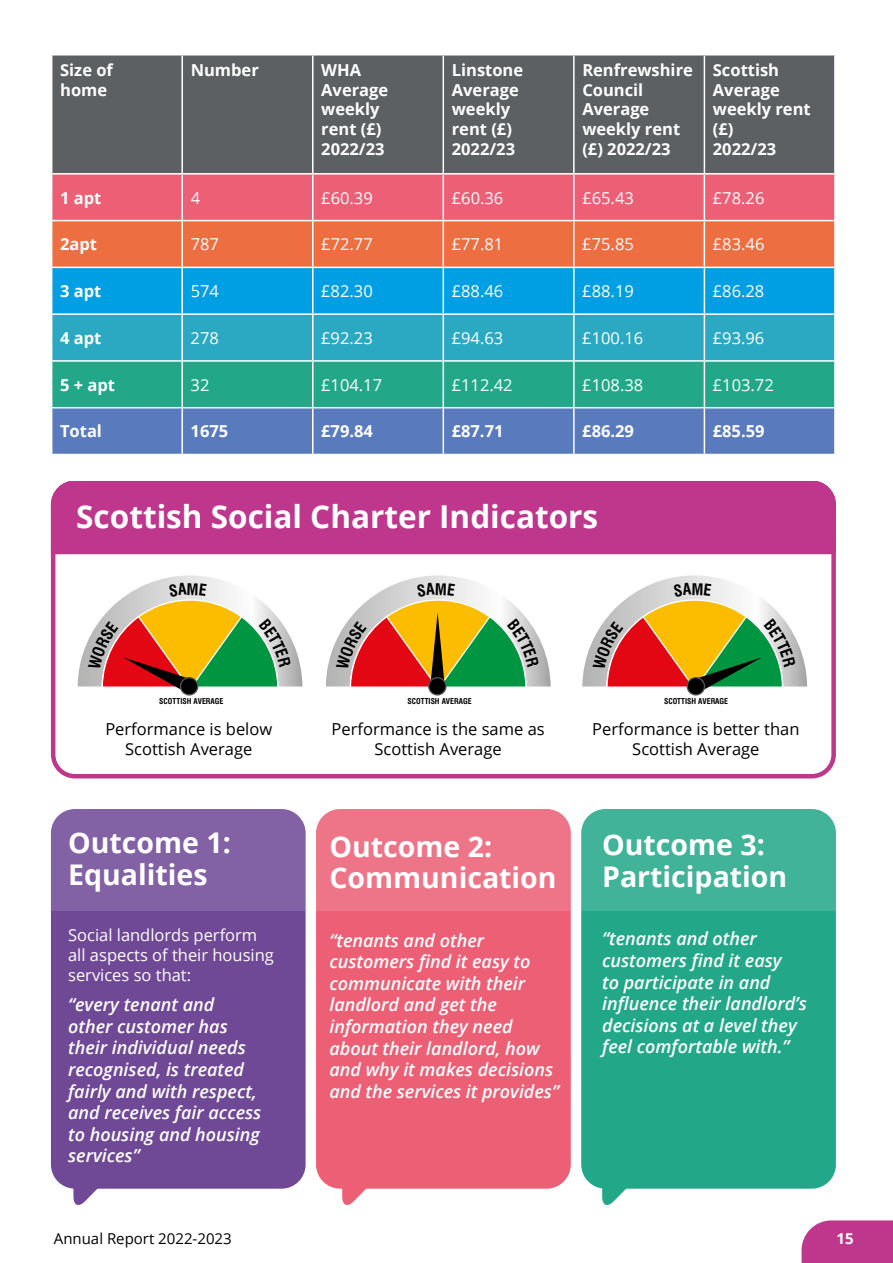
<style>
.page{position:relative;width:893px;height:1263px;background:#fff}
.page>*{position:absolute;margin:0;border:0;box-sizing:border-box;transform-origin:0 0}
.t1{font:700 31.5px "Open Sans";color:#fff}
.t2{font:700 28.5px/31.5px "Open Sans";color:#fff}
.t3{font:italic 600 18px/21.6px "Open Sans";color:#fff}
.t4{font:700 16.5px/19.8px "Open Sans";color:#fff}
.t5{font:16.5px/19.8px "Open Sans";color:#fff}
.t6{font:16.5px/19.8px "Open Sans";color:#000;text-align:center}
.t7{font:15px "Open Sans";color:#000}
.t8{font:700 15px "Open Sans";color:#fff}
.t9{font:700 condensed 7.95px "Swiss 721 BT";color:#000}
</style>
<div class="page">
<svg style="left:801px;top:1220px;width:92px;height:43px;background:#c24493"></svg>
<div style="left:51px;top:480px;width:785px;height:298px;border:4px solid #be378c;border-radius:22px"></div>
<div style="left:51px;top:809px;width:255px;height:380px;background:#6f4896;border-radius:24px"></div>
<div style="left:51px;top:809px;width:255px;height:101px;background:#8261a4"></div>
<div style="left:316px;top:809px;width:255px;height:380px;background:#ec5f74;border-radius:24px"></div>
<div style="left:316px;top:809px;width:255px;height:101px;background:#ee7487"></div>
<div style="left:581px;top:809px;width:255px;height:380px;background:#22a889;border-radius:24px"></div>
<div style="left:581px;top:809px;width:255px;height:101px;background:#40b399"></div>
<div style="left:51px;top:480px;width:785px;height:74px;background:#be378c"></div>
<svg style="left:73px;top:1188px;width:35px;height:17px"></svg>
<svg style="left:342px;top:1188px;width:34px;height:17px"></svg>
<svg style="left:602px;top:1188px;width:34px;height:17px"></svg>
<div style="left:52px;top:56px;width:782px;height:117px;background:#5c6062"></div>
<svg style="left:52px;top:175px;width:782px;height:279px;background:#6b8a9b"></svg>
<hr style="left:181px;top:56px;width:2px;height:117px;background:#fff">
<hr style="left:312px;top:56px;width:1px;height:117px;background:#fff">
<hr style="left:443px;top:56px;width:1px;height:117px;background:#fff">
<hr style="left:573px;top:56px;width:2px;height:117px;background:#fff">
<hr style="left:704px;top:56px;width:1px;height:117px;background:#fff">
<hr style="left:181px;top:175px;width:2px;height:45px;background:#fff">
<hr style="left:312px;top:175px;width:1px;height:45px;background:#fff">
<hr style="left:443px;top:175px;width:1px;height:45px;background:#fff">
<hr style="left:573px;top:175px;width:2px;height:45px;background:#fff">
<hr style="left:704px;top:175px;width:1px;height:45px;background:#fff">
<hr style="left:51px;top:220px;width:131px;height:1px;background:#fff">
<hr style="left:182px;top:220px;width:131px;height:1px;background:#fff">
<hr style="left:181px;top:221px;width:2px;height:46px;background:#fff">
<hr style="left:313px;top:220px;width:130px;height:1px;background:#fff">
<hr style="left:312px;top:221px;width:1px;height:46px;background:#fff">
<hr style="left:443px;top:220px;width:131px;height:1px;background:#fff">
<hr style="left:443px;top:221px;width:1px;height:46px;background:#fff">
<hr style="left:574px;top:220px;width:130px;height:1px;background:#fff">
<hr style="left:573px;top:221px;width:2px;height:46px;background:#fff">
<hr style="left:704px;top:220px;width:132px;height:1px;background:#fff">
<hr style="left:704px;top:221px;width:1px;height:46px;background:#fff">
<hr style="left:51px;top:267px;width:131px;height:1px;background:#fff">
<hr style="left:182px;top:267px;width:131px;height:1px;background:#fff">
<hr style="left:181px;top:268px;width:2px;height:45px;background:#fff">
<hr style="left:313px;top:267px;width:130px;height:1px;background:#fff">
<hr style="left:312px;top:268px;width:1px;height:45px;background:#fff">
<hr style="left:443px;top:267px;width:131px;height:1px;background:#fff">
<hr style="left:443px;top:268px;width:1px;height:45px;background:#fff">
<hr style="left:574px;top:267px;width:130px;height:1px;background:#fff">
<hr style="left:573px;top:268px;width:2px;height:45px;background:#fff">
<hr style="left:704px;top:267px;width:132px;height:1px;background:#fff">
<hr style="left:704px;top:268px;width:1px;height:45px;background:#fff">
<hr style="left:51px;top:313px;width:131px;height:2px;background:#fff">
<hr style="left:182px;top:313px;width:131px;height:2px;background:#fff">
<hr style="left:181px;top:315px;width:2px;height:45px;background:#fff">
<hr style="left:313px;top:313px;width:130px;height:2px;background:#fff">
<hr style="left:312px;top:315px;width:1px;height:45px;background:#fff">
<hr style="left:443px;top:313px;width:131px;height:2px;background:#fff">
<hr style="left:443px;top:315px;width:1px;height:45px;background:#fff">
<hr style="left:574px;top:313px;width:130px;height:2px;background:#fff">
<hr style="left:573px;top:315px;width:2px;height:45px;background:#fff">
<hr style="left:704px;top:313px;width:132px;height:2px;background:#fff">
<hr style="left:704px;top:315px;width:1px;height:45px;background:#fff">
<hr style="left:51px;top:360px;width:131px;height:2px;background:#fff">
<hr style="left:182px;top:360px;width:131px;height:2px;background:#fff">
<hr style="left:181px;top:362px;width:2px;height:45px;background:#fff">
<hr style="left:313px;top:360px;width:130px;height:2px;background:#fff">
<hr style="left:312px;top:362px;width:1px;height:45px;background:#fff">
<hr style="left:443px;top:360px;width:131px;height:2px;background:#fff">
<hr style="left:443px;top:362px;width:1px;height:45px;background:#fff">
<hr style="left:574px;top:360px;width:130px;height:2px;background:#fff">
<hr style="left:573px;top:362px;width:2px;height:45px;background:#fff">
<hr style="left:704px;top:360px;width:132px;height:2px;background:#fff">
<hr style="left:704px;top:362px;width:1px;height:45px;background:#fff">
<hr style="left:51px;top:407px;width:131px;height:1px;background:#fff">
<hr style="left:182px;top:407px;width:131px;height:1px;background:#fff">
<hr style="left:181px;top:408px;width:2px;height:46px;background:#fff">
<hr style="left:313px;top:407px;width:130px;height:1px;background:#fff">
<hr style="left:312px;top:408px;width:1px;height:46px;background:#fff">
<hr style="left:443px;top:407px;width:131px;height:1px;background:#fff">
<hr style="left:443px;top:408px;width:1px;height:46px;background:#fff">
<hr style="left:574px;top:407px;width:130px;height:1px;background:#fff">
<hr style="left:573px;top:408px;width:2px;height:46px;background:#fff">
<hr style="left:704px;top:407px;width:132px;height:1px;background:#fff">
<hr style="left:704px;top:408px;width:1px;height:46px;background:#fff">
<svg style="left:77px;top:575px;width:226px;height:120px"></svg>
<svg style="left:326px;top:575px;width:225px;height:120px"></svg>
<svg style="left:582px;top:575px;width:225px;height:120px"></svg>
<p class="t4" style="left:60px;top:60px;width:54px">Size of home</p>
<p class="t4" style="left:191px;top:60px;width:70px">Number</p>
<p class="t4" style="left:321px;top:60px;width:69px">WHA<br>Average weekly rent (£)<br>2022/23</p>
<p class="t4" style="left:452px;top:60px;width:73px">Linstone<br>Average weekly rent (£)<br>2022/23</p>
<p class="t4" style="left:582px;top:60px;width:112px">Renfrewshire<br>Council<br>Average weekly rent (£) 2022/23</p>
<p class="t4" style="left:713px;top:60px;width:99px">Scottish<br>Average weekly rent (£)<br>2022/23</p>
<p class="t4" style="left:60px;top:187px;width:43px">1 apt</p>
<p class="t5" style="left:191px;top:187px;width:11px">4</p>
<p class="t5" style="left:321px;top:187px;width:53px">£60.39</p>
<p class="t5" style="left:452px;top:187px;width:53px">£60.36</p>
<p class="t5" style="left:582px;top:187px;width:53px">£65.43</p>
<p class="t5" style="left:713px;top:187px;width:53px">£78.26</p>
<p class="t4" style="left:60px;top:234px;width:38px">2apt</p>
<p class="t5" style="left:191px;top:234px;width:30px">787</p>
<p class="t5" style="left:321px;top:234px;width:53px">£72.77</p>
<p class="t5" style="left:452px;top:234px;width:53px">£77.81</p>
<p class="t5" style="left:582px;top:234px;width:53px">£75.85</p>
<p class="t5" style="left:713px;top:234px;width:53px">£83.46</p>
<p class="t4" style="left:60px;top:281px;width:43px">3 apt</p>
<p class="t5" style="left:191px;top:281px;width:30px">574</p>
<p class="t5" style="left:321px;top:281px;width:53px">£82.30</p>
<p class="t5" style="left:452px;top:281px;width:53px">£88.46</p>
<p class="t5" style="left:582px;top:281px;width:53px">£88.19</p>
<p class="t5" style="left:713px;top:281px;width:53px">£86.28</p>
<p class="t4" style="left:60px;top:328px;width:43px">4 apt</p>
<p class="t5" style="left:191px;top:328px;width:30px">278</p>
<p class="t5" style="left:321px;top:328px;width:53px">£92.23</p>
<p class="t5" style="left:452px;top:328px;width:53px">£94.63</p>
<p class="t5" style="left:582px;top:328px;width:63px">£100.16</p>
<p class="t5" style="left:713px;top:328px;width:53px">£93.96</p>
<p class="t4" style="left:60px;top:374px;width:56px">5 + apt</p>
<p class="t5" style="left:191px;top:374px;width:20px">32</p>
<p class="t5" style="left:321px;top:374px;width:63px">£104.17</p>
<p class="t5" style="left:452px;top:374px;width:63px">£112.42</p>
<p class="t5" style="left:582px;top:374px;width:63px">£108.38</p>
<p class="t5" style="left:713px;top:374px;width:63px">£103.72</p>
<p class="t4" style="left:60px;top:421px;width:43px">Total</p>
<p class="t4" style="left:191px;top:421px;width:39px">1675</p>
<p class="t4" style="left:321px;top:421px;width:53px">£79.84</p>
<p class="t4" style="left:452px;top:421px;width:53px">£87.71</p>
<p class="t4" style="left:582px;top:421px;width:53px">£86.29</p>
<p class="t4" style="left:713px;top:421px;width:53px">£85.59</p>
<h1 class="t1" style="left:76px;top:495px;width:523px">Scottish Social Charter Indicators</h1>
<p class="t9" style="left:159px;top:696px;width:66px">SCOTTISH AVERAGE</p>
<p class="t9" style="left:407px;top:696px;width:66px">SCOTTISH AVERAGE</p>
<p class="t9" style="left:664px;top:696px;width:66px">SCOTTISH AVERAGE</p>
<p class="t6" style="left:105px;top:719px;width:168px">Performance is below<br>Scottish Average</p>
<p class="t6" style="left:332px;top:719px;width:215px">Performance is the same as<br>Scottish Average</p>
<p class="t6" style="left:592px;top:719px;width:209px">Performance is better than<br>Scottish Average</p>
<h2 class="t2" style="left:68px;top:826px;width:164px">Outcome 1:<br>Equalities</h2>
<p class="t5" style="left:68px;top:925px;width:207px">Social landlords perform all aspects of their housing services so that:</p>
<p class="t3" style="left:68px;top:993px;width:195px">“every tenant and other customer has their individual needs recognised, is treated fairly and with respect, and receives fair access to housing and housing services”</p>
<h2 class="t2" style="left:329px;top:830px;width:229px">Outcome 2:<br>Communication</h2>
<p class="t3" style="left:329px;top:929px;width:231px">“tenants and other customers find it easy to communicate with their landlord and get the information they need about their landlord, how and why it makes decisions and the services it provides”</p>
<h2 class="t2" style="left:602px;top:829px;width:187px">Outcome 3:<br>Participation</h2>
<p class="t3" style="left:602px;top:928px;width:206px">“tenants and other customers find it easy<br>to participate in and influence their landlord’s decisions at a level they feel comfortable with.”</p>
<p class="t7" style="left:54px;top:1228px;width:179px">Annual Report 2022-2023</p>
<p class="t8" style="left:837px;top:1227px;width:19px">15</p>
</div>
